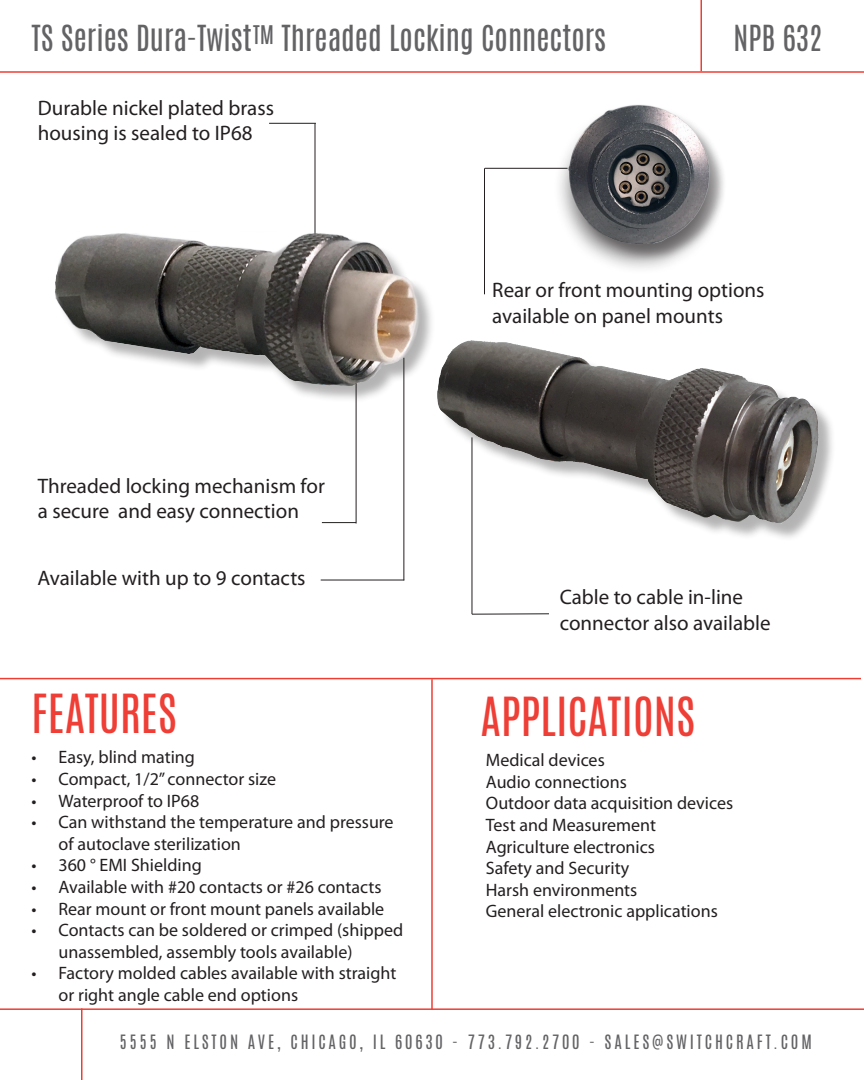
<style>
.page{position:relative;width:864px;height:1080px;background:#fff}
.page>*{position:absolute;margin:0;border:0;box-sizing:border-box;transform-origin:0 0}
.t1{font:45px "Antonio";color:#ee3e35}
.t2{font:30px "Antonio";color:#636366}
.t3{font:21px/25.2px "Myriad Pro";color:#231f20}
.t4{font:18px/21.6px "Myriad Pro";color:#231f20}
.t5{font:16.5px "Antonio";letter-spacing:.17em;color:#636366}
</style>
<div class="page">
<img style="left:403px;top:294px;width:429px;height:249px">
<img style="left:541px;top:105px;width:183px;height:164px">
<hr style="left:0;top:71px;width:864px;height:2px;background:#ee3e34">
<hr style="left:0;top:1008px;width:864px;height:2px;background:#ee3e34">
<hr style="left:0;top:678px;width:861px;height:1px;background:#ee3e34">
<hr style="left:700px;top:0;width:2px;height:71px;background:#ee3e34">
<hr style="left:431px;top:679px;width:2px;height:331px;background:#ee3e34">
<hr style="left:81px;top:1008px;width:1px;height:72px;background:#ee3e34">
<hr style="left:472px;top:613px;width:77px;height:2px;background:#231f20">
<hr style="left:472px;top:437px;width:1px;height:177px;background:#231f20">
<hr style="left:485px;top:168px;width:83px;height:1px;background:#231f20">
<hr style="left:484px;top:168px;width:1px;height:126px;background:#231f20">
<hr style="left:356px;top:368px;width:1px;height:156px;background:#231f20">
<hr style="left:322px;top:522px;width:34px;height:1px;background:#231f20">
<hr style="left:269px;top:123px;width:47px;height:1px;background:#231f20">
<hr style="left:315px;top:123px;width:1px;height:146px;background:#231f20">
<img style="left:55px;top:214px;width:380px;height:189px">
<hr style="left:321px;top:580px;width:83px;height:1px;background:#231f20">
<hr style="left:404px;top:358px;width:1px;height:222px;background:#231f20">
<p class="t2" style="left:32px;top:16px;width:576px">TS Series Dura-Twist™ Threaded Locking Connectors</p>
<p class="t2" style="left:734px;top:16px;width:90px">NPB 632</p>
<p class="t3" style="left:38px;top:95px;width:238px">Durable nickel plated brass housing is sealed to IP68</p>
<p class="t3" style="left:38px;top:473px;width:289px">Threaded locking mechanism for a secure and easy connection</p>
<p class="t3" style="left:37px;top:565px;width:270px">Available with up to 9 contacts</p>
<p class="t1" style="left:32px;top:681px;width:147px">FEATURES</p>
<p class="t4" style="left:32px;top:746px;width:165px">• Easy, blind mating</p>
<p class="t4" style="left:32px;top:768px;width:246px">• Compact, 1/2” connector size</p>
<p class="t4" style="left:32px;top:789px;width:169px">• Waterproof to IP68</p>
<p class="t4" style="left:58px;top:811px;width:337px;text-indent:-27px">• Can withstand the temperature and pressure of autoclave sterilization</p>
<p class="t4" style="left:32px;top:854px;width:172px">• 360 ° EMI Shielding</p>
<p class="t4" style="left:32px;top:876px;width:351px">• Available with #20 contacts or #26 contacts</p>
<p class="t4" style="left:32px;top:897px;width:354px">• Rear mount or front mount panels available</p>
<p class="t4" style="left:58px;top:919px;width:346px;text-indent:-27px">• Contacts can be soldered or crimped (shipped unassembled, assembly tools available)</p>
<p class="t4" style="left:58px;top:962px;width:339px;text-indent:-27px">• Factory molded cables available with straight or right angle cable end options</p>
<p class="t3" style="left:492px;top:277px;width:274px">Rear or front mounting options available on panel mounts</p>
<p class="t3" style="left:560px;top:584px;width:185px">Cable to cable in-line</p>
<p class="t3" style="left:560px;top:610px;width:212px">connector also available</p>
<p class="t1" style="left:481px;top:684px;width:216px">APPLICATIONS</p>
<p class="t4" style="left:486px;top:749px;width:120px">Medical devices</p>
<p class="t4" style="left:486px;top:771px;width:143px">Audio connections</p>
<p class="t4" style="left:486px;top:792px;width:249px">Outdoor data acquisition devices</p>
<p class="t4" style="left:486px;top:814px;width:172px">Test and Measurement</p>
<p class="t4" style="left:486px;top:835px;width:171px">Agriculture electronics</p>
<p class="t4" style="left:486px;top:857px;width:145px">Safety and Security</p>
<p class="t4" style="left:486px;top:879px;width:153px">Harsh environments</p>
<p class="t4" style="left:486px;top:900px;width:233px">General electronic applications</p>
<p class="t5" style="left:120px;top:1030px;width:694px">5555 N ELSTON AVE, CHICAGO, IL 60630 - 773.792.2700 - SALES@SWITCHCRAFT.COM</p>
</div>
